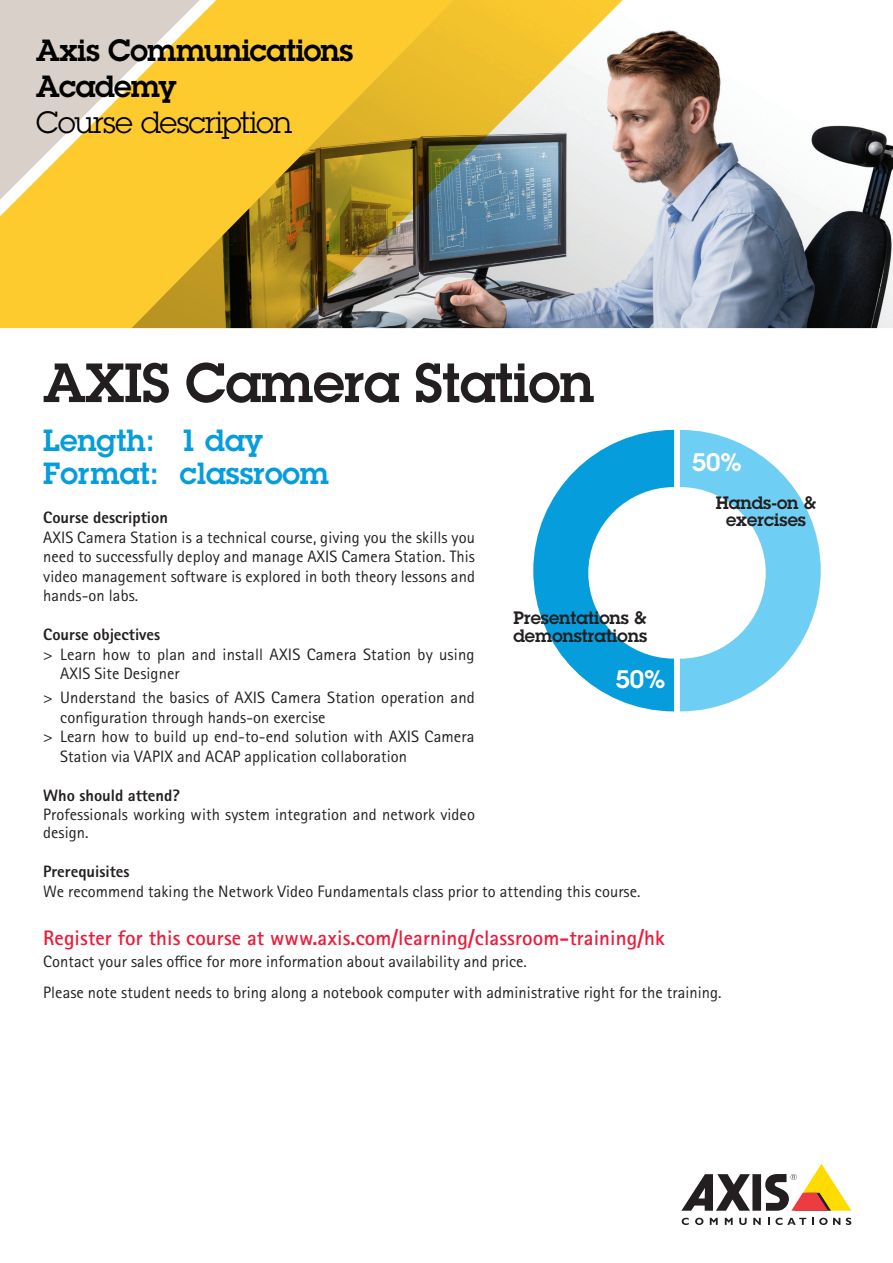
<style>
.page{position:relative;width:893px;height:1263px;background:#fff}
.page>*{position:absolute;margin:0;border:0;box-sizing:border-box;transform-origin:0 0}
.t1{font:600 54px "Lubalin Graph ECG";letter-spacing:-.01em;color:#231f20}
.t2{font:600 30px/33px "Lubalin Graph ECG";color:#069ddc}
.t3{font:600 30px/36px "Lubalin Graph ECG";letter-spacing:-.02em;color:#000}
.t4{font:30px "Lubalin Graph ECG";letter-spacing:-.02em;color:#000}
.t5{font:600 24.75px "Lubalin Graph ECG";color:#fff}
.t6{font:700 21px "Rotis Sans Serif Pro";letter-spacing:.005em;color:#ed1a3a}
.t7{font:600 17.55px/17.5px "Lubalin Graph ECG";color:#231f20}
.t8{font:16.5px/19.5px "Rotis Sans Serif Pro";letter-spacing:.005em;color:#231f20}
.t9{font:800 16.5px "Rotis Sans Serif Pro";color:#231f20}
</style>
<div class="page">
<img style="left:0;top:0;width:893px;height:328px">
<div style="left:752px;top:1174px;width:9px;height:37px;background:#231f20"></div>
<svg style="left:681px;top:1174px;width:69px;height:37px"></svg>
<svg style="left:765px;top:1164px;width:86px;height:47px"></svg>
<svg style="left:682px;top:1218px;width:7px;height:7px"></svg>
<svg style="left:695px;top:1218px;width:8px;height:7px"></svg>
<svg style="left:710px;top:1218px;width:8px;height:7px"></svg>
<svg style="left:725px;top:1218px;width:8px;height:7px"></svg>
<svg style="left:739px;top:1218px;width:8px;height:7px"></svg>
<svg style="left:753px;top:1218px;width:8px;height:7px"></svg>
<svg style="left:775px;top:1218px;width:31px;height:7px"></svg>
<svg style="left:812px;top:1218px;width:28px;height:7px"></svg>
<svg style="left:846px;top:1218px;width:5px;height:7px"></svg>
<svg style="left:680px;top:430px;width:141px;height:281px"></svg>
<svg style="left:533px;top:430px;width:141px;height:281px"></svg>
<h2 class="t3" style="left:36px;top:32px;width:318px">Axis Communications<br>Academy</h2>
<h2 class="t4" style="left:36px;top:103px;width:258px">Course description</h2>
<h1 class="t1" style="left:43px;top:347px;width:552px">AXIS Camera Station</h1>
<h2 class="t2" style="left:43px;top:425px;width:288px">Length: 1 day<br>Format: classroom</h2>
<p class="t9" style="left:43px;top:507px;width:126px">Course description</p>
<p class="t8" style="left:43px;top:528px;width:433px;text-align:justify">AXIS Camera Station is a technical course, giving you the skills you need to successfully deploy and manage AXIS Camera Station. This video management software is explored in both theory lessons and hands-on labs.</p>
<p class="t9" style="left:43px;top:624px;width:119px">Course objectives</p>
<p class="t8" style="left:60px;top:645px;width:416px;text-indent:-17px">&gt; Learn how to plan and install AXIS Camera Station by using<br>AXIS Site Designer</p>
<p class="t8" style="left:43px;top:688px;width:433px">&gt; Understand the basics of AXIS Camera Station operation and</p>
<p class="t8" style="left:60px;top:707px;width:267px">configuration through hands-on exercise</p>
<p class="t8" style="left:43px;top:727px;width:433px">&gt; Learn how to build up end-to-end solution with AXIS Camera</p>
<p class="t8" style="left:60px;top:746px;width:348px">Station via VAPIX and ACAP application collaboration</p>
<p class="t9" style="left:43px;top:785px;width:138px">Who should attend?</p>
<p class="t8" style="left:43px;top:805px;width:433px">Professionals working with system integration and network video</p>
<p class="t7" style="left:513px;top:609px;width:135px">Presentations &amp; demonstrations</p>
<h3 class="t5" style="left:615px;top:663px;width:52px">50%</h3>
<h3 class="t5" style="left:692px;top:446px;width:52px">50%</h3>
<p class="t7" style="left:716px;top:494px;width:102px;text-align:center">Hands-on &amp; exercises</p>
<p class="t8" style="left:43px;top:823px;width:47px">design.</p>
<p class="t9" style="left:43px;top:861px;width:88px">Prerequisites</p>
<p class="t8" style="left:43px;top:881px;width:599px">We recommend taking the Network Video Fundamentals class prior to attending this course.</p>
<p class="t6" style="left:43px;top:924px;width:623px">Register for this course at www.axis.com/learning/classroom-training/hk</p>
<p class="t8" style="left:43px;top:946px;width:680px;line-height:31px">Contact your sales office for more information about availability and price.<br>Please note student needs to bring along a notebook computer with administrative right for the training.</p>
</div>
